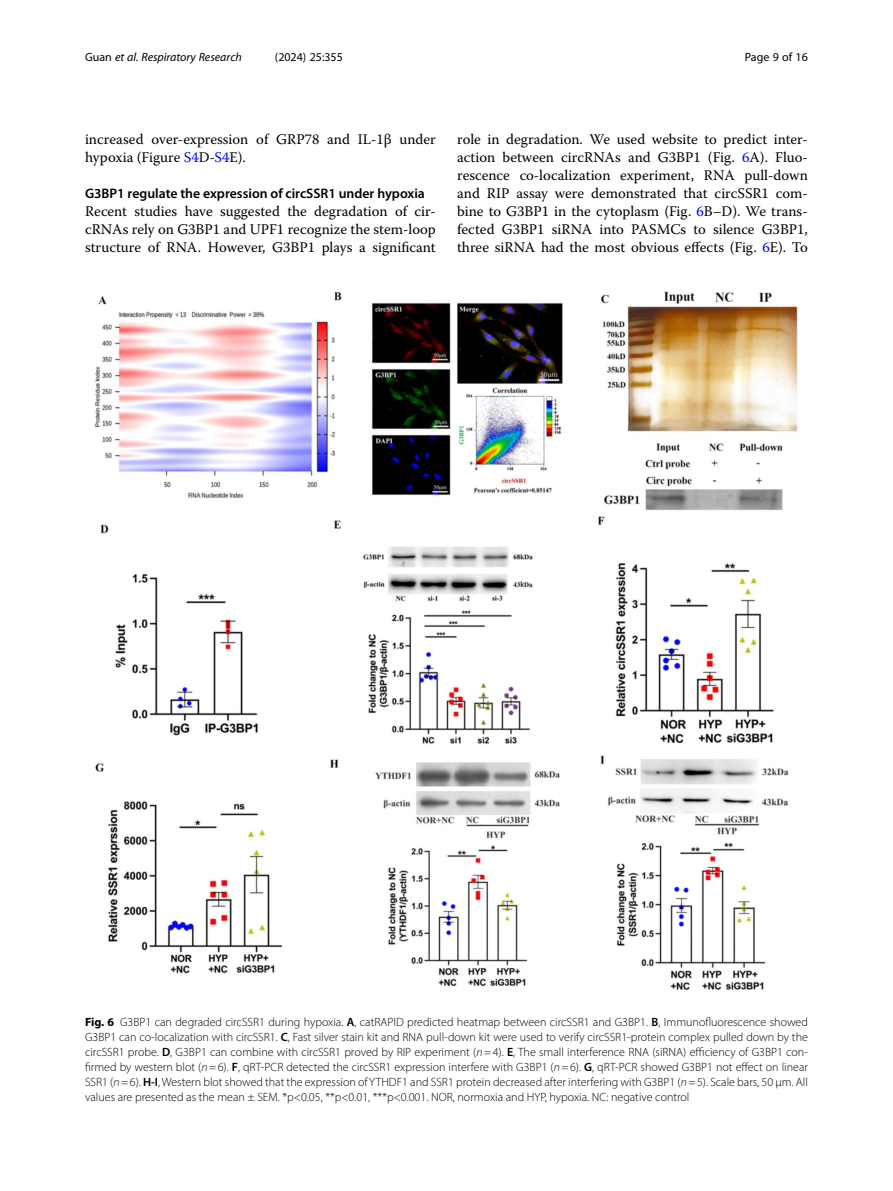
<style>
.page{position:relative;width:893px;height:1191px;background:#fff}
.page>*{position:absolute;margin:0;border:0;box-sizing:border-box;transform-origin:0 0}
.Body_Text{font:14.7px/18px "Warnock Pro";color:#000;text-align:justify}
.Head_2{font:600 13.8px "Myriad Pro";color:#000}
.Figure_Caption{font:300 12px/15px "Myriad Pro";color:#000;text-align:justify}
.t1{font:italic 12px "Myriad Pro";color:#000}
.t2{font:12px "Myriad Pro";color:#000}
.s1{font-style:normal}
.s2{color:#00f}
.s3{font-weight:700}
.s4{font-weight:600}
.s5{font-style:italic}
</style>
<div class="page">
<img style="left:95px;top:291px;width:703px;height:699px">
<p class="t1" style="left:85px;top:50px;width:158px"><span class="s1">Guan</span> et al. Respiratory Research</p>
<p class="t2" style="left:275px;top:50px;width:70px">(2024) 25:355</p>
<p class="t2" style="left:745px;top:50px;width:65px">Page 9 of 16</p>
<p class="Body_Text" style="left:85px;top:130px;width:352px">increased over-expression of GRP78 and IL-1β under hypoxia (Figure <span class="s2">S4</span>D-<span class="s2">S4</span>E).</p>
<p class="Head_2" style="left:85px;top:185px;width:341px">G3BP1 regulate the expression of circSSR1 under hypoxia</p>
<p class="Body_Text" style="left:85px;top:202px;width:352px">Recent studies have suggested the degradation of cir&shy;cRNAs rely on G3BP1 and UPF1 recognize the stem-loop structure of RNA. However, G3BP1 plays a significant</p>
<p class="Body_Text" style="left:457px;top:130px;width:352px">role in degradation. We used website to predict inter&shy;action between circRNAs and G3BP1 (Fig. <span class="s2">6</span>A). Fluo&shy;rescence co-localization experiment, RNA pull-down and RIP assay were demonstrated that circSSR1 com&shy;bine to G3BP1 in the cytoplasm (Fig. <span class="s2">6</span>B–D). We trans&shy;fected G3BP1 siRNA into PASMCs to silence G3BP1, three siRNA had the most obvious effects (Fig. <span class="s2">6</span>E). To</p>
<p class="Figure_Caption" style="left:85px;top:1014px;width:724px"><span class="s3">Fig. 6</span> G3BP1 can degraded circSSR1 during hypoxia. <span class="s4">A</span>, catRAPID predicted heatmap between circSSR1 and G3BP1. <span class="s4">B</span>, Immunofluorescence showed G3BP1 can co-localization with circSSR1. <span class="s4">C</span>, Fast silver stain kit and RNA pull-down kit were used to verify circSSR1-protein complex pulled down by the circSSR1 probe. <span class="s4">D</span>, G3BP1 can combine with circSSR1 proved by RIP experiment (<span class="s5">n</span>=4). <span class="s4">E</span>, The small interference RNA (siRNA) efficiency of G3BP1 con&shy;firmed by western blot (<span class="s5">n</span>=6). <span class="s4">F</span>, qRT-PCR detected the circSSR1 expression interfere with G3BP1 (<span class="s5">n</span>=6). <span class="s4">G</span>, qRT-PCR showed G3BP1 not effect on linear SSR1 (<span class="s5">n</span>=6). <span class="s4">H-I</span>, Western blot showed that the expression of YTHDF1 and SSR1 protein decreased after interfering with G3BP1 (<span class="s5">n</span>=5). Scale bars, 50 μm. All values are presented as the mean ± SEM. *p&lt;0.05, **p&lt;0.01, ***p&lt;0.001. NOR, normoxia and HYP, hypoxia. NC: negative control</p>
</div>
